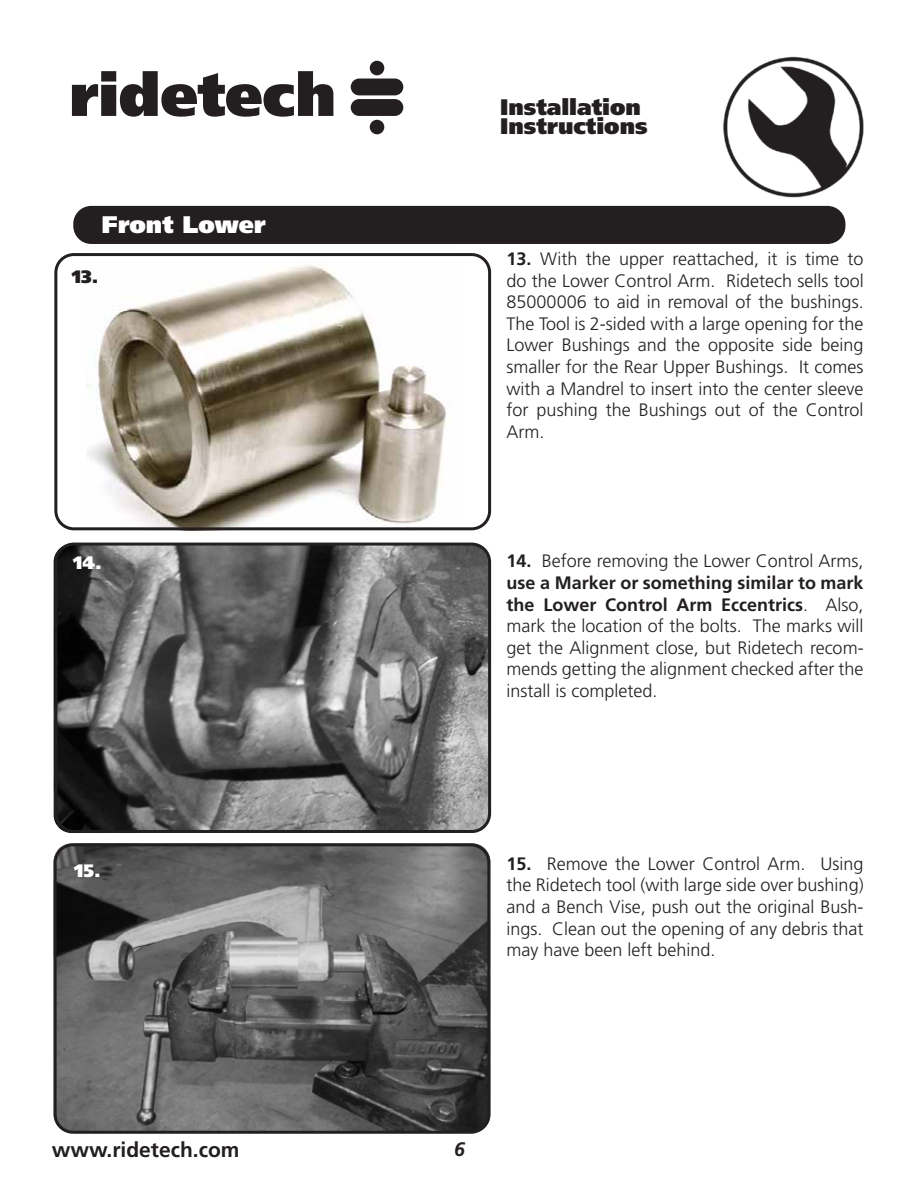
<style>
.page{position:relative;width:918px;height:1188px;background:#fff}
.page>*{position:absolute;margin:0;border:0;box-sizing:border-box;transform-origin:0 0}
.t1{font:900 24px "Frutiger LT Pro";color:#fff}
.t2{font:900 22.5px/19.5px "Frutiger LT Pro";color:#231f20}
.t3{font:700 21px "Frutiger LT Pro";color:#231f20}
.t4{font:italic 700 19.5px "Frutiger LT Pro";color:#231f20}
.t5{font:300 18px/21.6px "Frutiger LT Pro";color:#231f20;text-align:justify}
.t6{font:900 18px "Frutiger LT Pro";color:#fff}
.t7{font:900 18px "Frutiger LT Pro";color:#231f20}
.s1{font-weight:700}
</style>
<div class="page">
<img style="left:723px;top:56px;width:141px;height:142px">
<svg style="left:72px;top:71px;width:261px;height:46px"></svg>
<div style="left:351px;top:79px;width:52px;height:16px;background:#231f20;border-radius:8px"></div>
<div style="left:351px;top:99px;width:52px;height:17px;background:#231f20;border-radius:8px"></div>
<div style="left:370px;top:61px;width:14px;height:14px;background:#231f20;border-radius:50%"></div>
<div style="left:370px;top:120px;width:14px;height:14px;background:#231f20;border-radius:50%"></div>
<img style="left:54px;top:843px;width:436px;height:287px">
<img style="left:54px;top:544px;width:436px;height:289px">
<img style="left:87px;top:264px;width:363px;height:262px">
<div style="left:54px;top:543px;width:437px;height:290px;border:3px solid #231f20;border-radius:18px"></div>
<div style="left:54px;top:843px;width:436px;height:291px;border:3px solid #231f20;border-radius:18px"></div>
<div style="left:73px;top:206px;width:772px;height:38px;background:#231f20;border-radius:18px"></div>
<div style="left:54px;top:253px;width:437px;height:277px;border:3px solid #231f20;border-radius:18px"></div>
<h1 class="t1" style="left:102px;top:210px;width:166px">Front Lower</h1>
<p class="t7" style="left:72px;top:266px;width:28px">13.</p>
<p class="t6" style="left:73px;top:551px;width:30px">14.</p>
<p class="t6" style="left:74px;top:859px;width:28px">15.</p>
<p class="t2" style="left:500px;top:97px;width:149px">Installation<br>Instructions</p>
<p class="t5" style="left:507px;top:248px;width:359px"><span class="s1">13.</span> With the upper reattached, it is time to do the Lower Control Arm. Ridetech sells tool 85000006 to aid in removal of the bushings.<br>The Tool is 2-sided with a large opening for the Lower Bushings and the opposite side being smaller for the Rear Upper Bushings. It comes with a Mandrel to insert into the center sleeve for pushing the Bushings out of the Control Arm.</p>
<p class="t5" style="left:507px;top:550px;width:359px"><span class="s1">14.</span> Before removing the Lower Control Arms, <span class="s1">use a Marker or something similar to mark the Lower Control Arm Eccentrics</span>. Also, mark the location of the bolts. The marks will get the Alignment close, but Ridetech recom&shy;mends getting the alignment checked after the install is completed.</p>
<p class="t5" style="left:507px;top:853px;width:359px"><span class="s1">15.</span> Remove the Lower Control Arm. Using the Ridetech tool (with large side over bushing) and a Bench Vise, push out the original Bush&shy;ings. Clean out the opening of any debris that may have been left behind.</p>
<p class="t3" style="left:52px;top:1137px;width:189px">www.ridetech.com</p>
<p class="t4" style="left:454px;top:1138px;width:12px">6</p>
</div>
